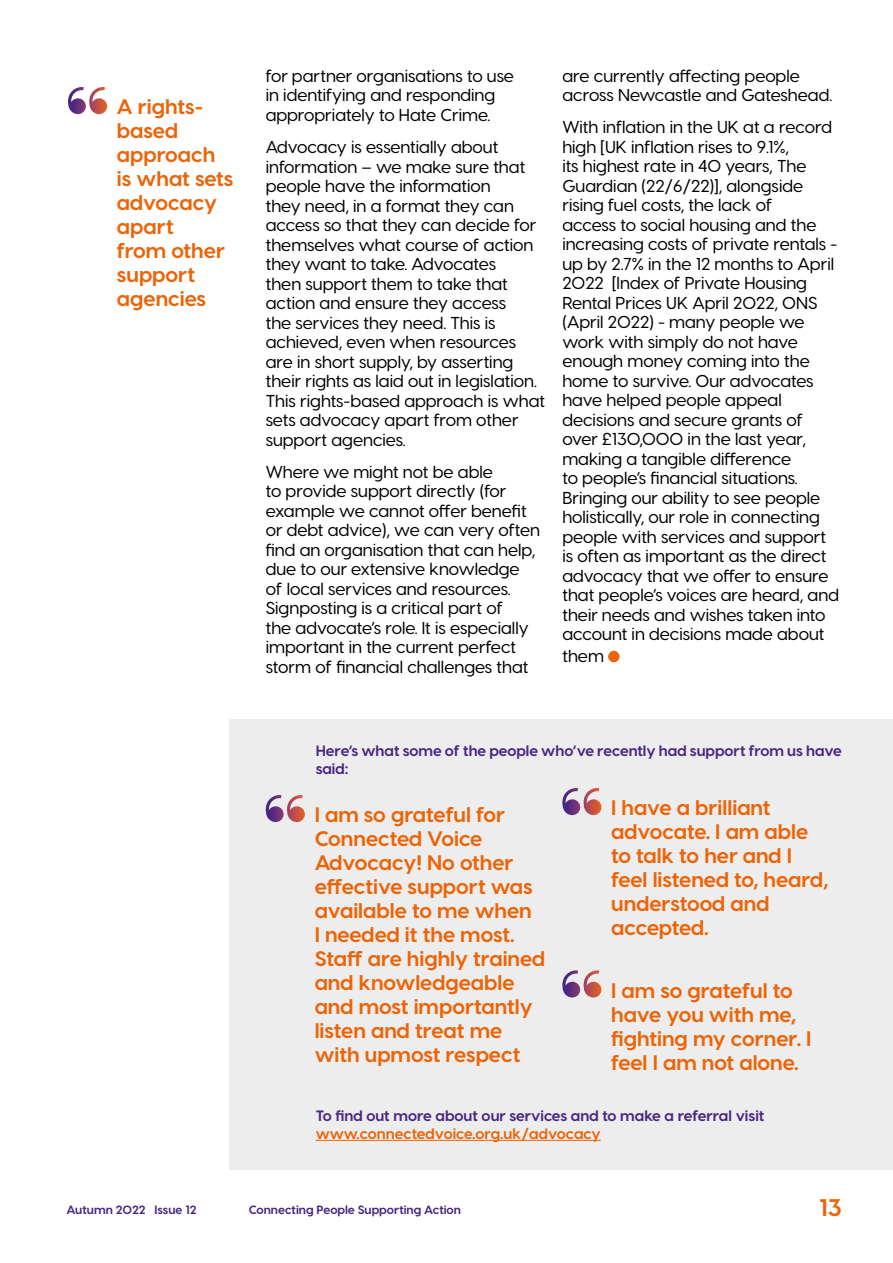
<style>
.page{position:relative;width:893px;height:1263px;background:#fff}
.page>*{position:absolute;margin:0;border:0;box-sizing:border-box;transform-origin:0 0}
.t1{font:700 24px "Visby CF";color:#ec6408}
.t2{font:700 21px/24px "Visby CF";color:#ec6408}
.t3{font:500 17.25px/19.5px "Visby CF";color:#000}
.t4{font:700 15px/18px "Visby CF";color:#482683}
.t5{font:700 15px "Visby CF";color:#ec6408}
.t6{font:700 12px "Visby CF";color:#482683}
</style>
<div class="page">
<div style="left:230px;top:719px;width:663px;height:450px;background:#ededed"></div>
<div style="left:608px;top:651px;width:12px;height:11px;background:#ec6408;border-radius:50%"></div>
<svg style="left:68px;top:87px;width:40px;height:28px"></svg>
<svg style="left:265px;top:795px;width:40px;height:28px"></svg>
<svg style="left:562px;top:788px;width:40px;height:28px"></svg>
<svg style="left:562px;top:970px;width:40px;height:28px"></svg>
<hr style="left:316px;top:1140px;width:285px;height:1px;background:#ec6408">
<p class="t2" style="left:117px;top:95px;width:118px">A rights&shy;based approach is what sets advocacy apart<br>from other support agencies</p>
<p class="t3" style="left:266px;top:66px;width:250px">for partner organisations to use in identifying and responding appropriately to Hate Crime.</p>
<p class="t3" style="left:266px;top:137px;width:281px">Advocacy is essentially about information – we make sure that people have the information<br>they need, in a format they can access so that they can decide for themselves what course of action they want to take. Advocates<br>then support them to take that action and ensure they access<br>the services they need. This is achieved, even when resources are in short supply, by asserting their rights as laid out in legislation.<br>This rights-based approach is what sets advocacy apart from other support agencies.</p>
<p class="t3" style="left:266px;top:462px;width:276px">Where we might not be able<br>to provide support directly (for example we cannot offer benefit or debt advice), we can very often find an organisation that can help, due to our extensive knowledge of local services and resources.<br>Signposting is a critical part of<br>the advocate’s role. It is especially important in the current perfect storm of financial challenges that</p>
<p class="t3" style="left:562px;top:66px;width:271px">are currently affecting people across Newcastle and Gateshead.</p>
<p class="t3" style="left:562px;top:117px;width:278px">With inflation in the UK at a record high [UK inflation rises to 9.1%,<br>its highest rate in 40 years, The<br>Guardian (22/6/22)], alongside rising fuel costs, the lack of<br>access to social housing and the increasing costs of private rentals - up by 2.7% in the 12 months to April<br>2022 [Index of Private Housing<br>Rental Prices UK April 2022, ONS (April 2022) - many people we work with simply do not have enough money coming into the home to survive. Our advocates have helped people appeal decisions and secure grants of over £130,000 in the last year, making a tangible difference<br>to people’s financial situations.<br>Bringing our ability to see people holistically, our role in connecting people with services and support is often as important as the direct advocacy that we offer to ensure that people’s voices are heard, and their needs and wishes taken into account in decisions made about</p>
<p class="t3" style="left:562px;top:646px;width:43px">them</p>
<p class="t4" style="left:316px;top:742px;width:528px">Here’s what some of the people who’ve recently had support from us have said:</p>
<p class="t2" style="left:315px;top:803px;width:232px">I am so grateful for<br>Connected Voice<br>Advocacy! No other effective support was available to me when<br>I needed it the most.<br>Staff are highly trained and knowledgeable and most importantly listen and treat me with upmost respect</p>
<p class="t2" style="left:611px;top:796px;width:219px">I have a brilliant advocate. I am able to talk to her and I feel listened to, heard, understood and accepted.</p>
<p class="t2" style="left:611px;top:978px;width:202px">I am so grateful to have you with me, fighting my corner. I feel I am not alone.</p>
<p class="t4" style="left:316px;top:1106px;width:450px">To find out more about our services and to make a referral visit</p>
<p class="t5" style="left:316px;top:1124px;width:287px">www.connectedvoice.org.uk/advocacy</p>
<p class="t6" style="left:67px;top:1202px;width:132px">Autumn 2022 Issue 12</p>
<p class="t6" style="left:249px;top:1202px;width:214px">Connecting People Supporting Action</p>
<h1 class="t1" style="left:819px;top:1193px;width:24px">13</h1>
</div>
